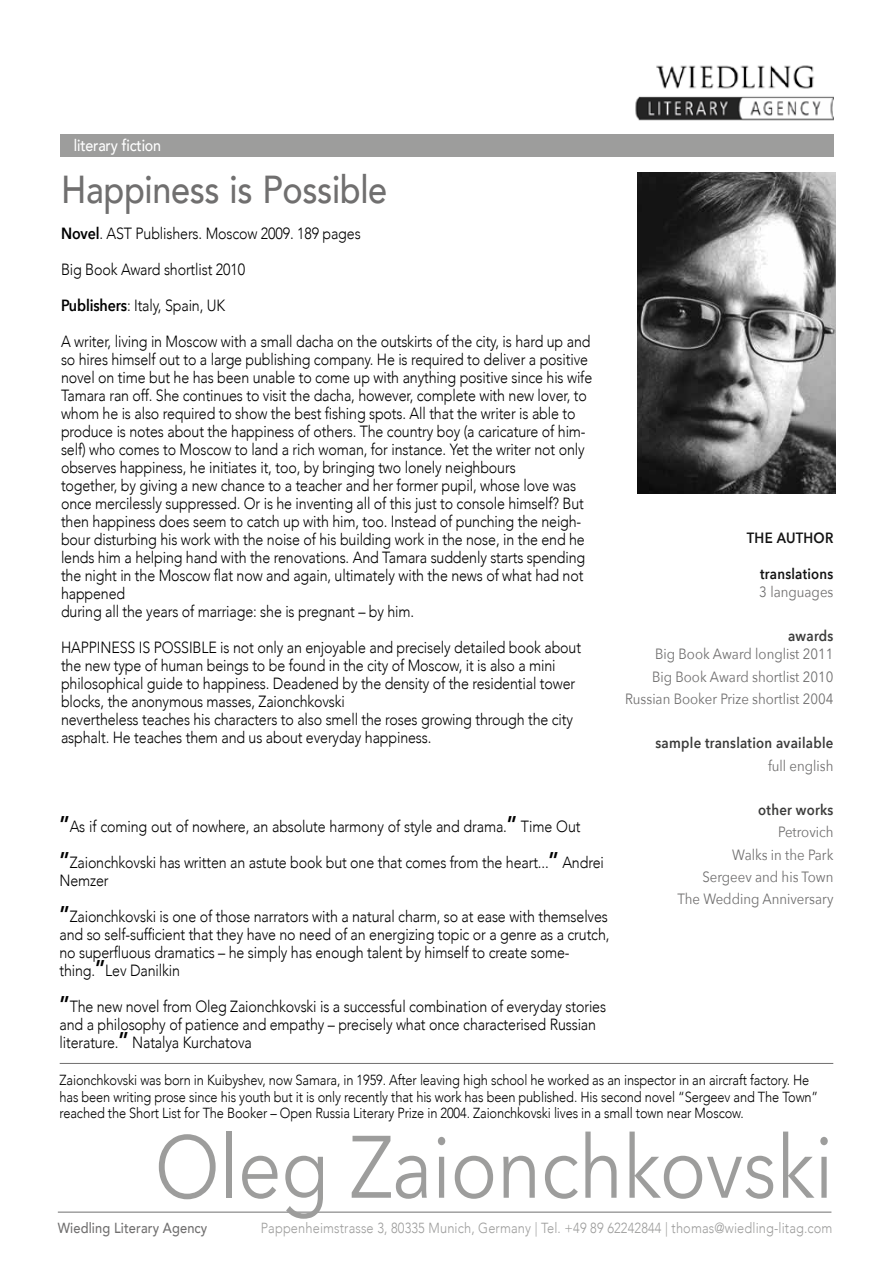
<style>
.page{position:relative;width:893px;height:1263px;background:#fff}
.page>*{position:absolute;margin:0;border:0;box-sizing:border-box;transform-origin:0 0}
.t1{font:87.45px "Avenir Next";letter-spacing:-.01em;color:#9d9d9c;scale:.88 1}
.t2{font:500 38.85px "Avenir";letter-spacing:-.01em;color:#706f6f;scale:.88 1}
.t3{font:300 16.2px/18px "Avenir";letter-spacing:-.01em;color:#000;scale:.88 1}
.t4{font:500 16.2px "Avenir";letter-spacing:-.01em;color:#fff;scale:.88 1}
.t5{font:14.85px/22.2px "Avenir Next";color:#706f6f;text-align:right;scale:.89 1}
.t6{font:600 14.85px "Avenir Next";letter-spacing:.02em;color:#3c3c3b;scale:.89 1}
.t7{font:600 14.85px "Avenir Next";letter-spacing:.02em;color:#131313;scale:.89 1}
.t8{font:300 14.55px/16.5px "Avenir";letter-spacing:-.01em;color:#000;scale:.88 1}
.t9{font:300 14.55px "Avenir";letter-spacing:.01em;color:#9d9d9c;scale:.88 1}
.t10{font:500 14.55px "Avenir";letter-spacing:.01em;color:#706f6f;scale:.88 1}
.s1{font-family:"Avenir Next";font-weight:600}
.s2{font-weight:800;font-size:22.65px}
</style>
<div class="page">
<img style="left:629px;top:65px;width:204px;height:70px">
<div style="left:60px;top:135px;width:773px;height:22px;background:#9d9d9c"></div>
<hr style="left:58px;top:1212px;width:773px;height:1px;background:#706f6f">
<hr style="left:60px;top:1063px;width:773px;height:1px;background:#706f6f">
<img style="left:637px;top:173px;width:198px;height:321px">
<p class="t4" style="left:74px;top:131px;width:101px">literary fiction</p>
<h2 class="t2" style="left:61px;top:156px;width:372px">Happiness is Possible</h2>
<p class="t3" style="left:61px;top:225px;width:342px"><span class="s1">Novel</span>. AST Publishers. Moscow 2009. 189 pages</p>
<p class="t3" style="left:61px;top:261px;width:211px">Big Book Award shortlist 2010</p>
<p class="t3" style="left:61px;top:297px;width:188px"><span class="s1">Publishers</span>: Italy, Spain, UK</p>
<p class="t3" style="left:61px;top:333px;width:605px">A writer, living in Moscow with a small dacha on the outskirts of the city, is hard up and so hires himself out to a large publishing company. He is required to deliver a positive novel on time but he has been unable to come up with anything positive since his wife Tamara ran off. She continues to visit the dacha, however, complete with new lover, to whom he is also required to show the best fishing spots. All that the writer is able to produce is notes about the happiness of others. The country boy (a caricature of him&shy;self) who comes to Moscow to land a rich woman, for instance. Yet the writer not only observes happiness, he initiates it, too, by bringing two lonely neighbours<br>together, by giving a new chance to a teacher and her former pupil, whose love was once mercilessly suppressed. Or is he inventing all of this just to console himself? But then happiness does seem to catch up with him, too. Instead of punching the neigh&shy;bour disturbing his work with the noise of his building work in the nose, in the end he lends him a helping hand with the renovations. And Tamara suddenly starts spending the night in the Moscow flat now and again, ultimately with the news of what had not happened<br>during all the years of marriage: she is pregnant – by him.</p>
<p class="t3" style="left:61px;top:639px;width:592px">HAPPINESS IS POSSIBLE is not only an enjoyable and precisely detailed book about the new type of human beings to be found in the city of Moscow, it is also a mini philosophical guide to happiness. Deadened by the density of the residential tower blocks, the anonymous masses, Zaionchkovski<br>nevertheless teaches his characters to also smell the roses growing through the city asphalt. He teaches them and us about everyday happiness.</p>
<p class="t3" style="left:60px;top:818px;width:594px"><span class="s2">”</span>As if coming out of nowhere, an absolute harmony of style and drama.<span class="s2">”</span> Time Out</p>
<p class="t3" style="left:60px;top:854px;width:620px"><span class="s2">”</span>Zaionchkovski has written an astute book but one that comes from the heart...<span class="s2">”</span> Andrei<br>Nemzer</p>
<p class="t3" style="left:60px;top:908px;width:626px"><span class="s2">”</span>Zaionchkovski is one of those narrators with a natural charm, so at ease with themselves and so self-sufficient that they have no need of an energizing topic or a genre as a crutch, no superfluous dramatics – he simply has enough talent by himself to create some&shy;thing.<span class="s2">”</span>Lev Danilkin</p>
<p class="t3" style="left:60px;top:998px;width:623px"><span class="s2">”</span>The new novel from Oleg Zaionchkovski is a successful combination of everyday stories and a philosophy of patience and empathy – precisely what once characterised Russian literature.<span class="s2">”</span> Natalya Kurchatova</p>
<p class="t7" style="left:747px;top:525px;width:99px">THE AUTHOR</p>
<p class="t7" style="left:760px;top:561px;width:84px">translations</p>
<p class="t5" style="left:759px;top:580px;width:85px">3 languages</p>
<p class="t6" style="left:788px;top:623px;width:52px">awards</p>
<p class="t5" style="left:625px;top:642px;width:236px">Big Book Award longlist 2011<br>Big Book Award shortlist 2010<br>Russian Booker Prize shortlist 2004</p>
<p class="t6" style="left:655px;top:730px;width:201px">sample translation available</p>
<p class="t5" style="left:768px;top:754px;width:75px">full english</p>
<p class="t6" style="left:758px;top:797px;width:86px">other works</p>
<p class="t5" style="left:678px;top:820px;width:177px">Petrovich<br>Walks in the Park<br>Sergeev and his Town<br>The Wedding Anniversary</p>
<p class="t8" style="left:60px;top:1072px;width:864px">Zaionchkovski was born in Kuibyshev, now Samara, in 1959. After leaving high school he worked as an inspector in an aircraft factory. He has been writing prose since his youth but it is only recently that his work has been published. His second novel “Sergeev and The Town” reached the Short List for The Booker – Open Russia Literary Prize in 2004. Zaionchkovski lives in a small town near Moscow.</p>
<h1 class="t1" style="left:155px;top:1093px;width:773px">Oleg Zaionchkovski</h1>
<p class="t10" style="left:58px;top:1215px;width:171px">Wiedling Literary Agency</p>
<p class="t9" style="left:261px;top:1219px;width:651px">Pappenheimstrasse 3, 80335 Munich, Germany | Tel. +49 89 62242844 | thomas@wiedling-litag.com</p>
</div>
